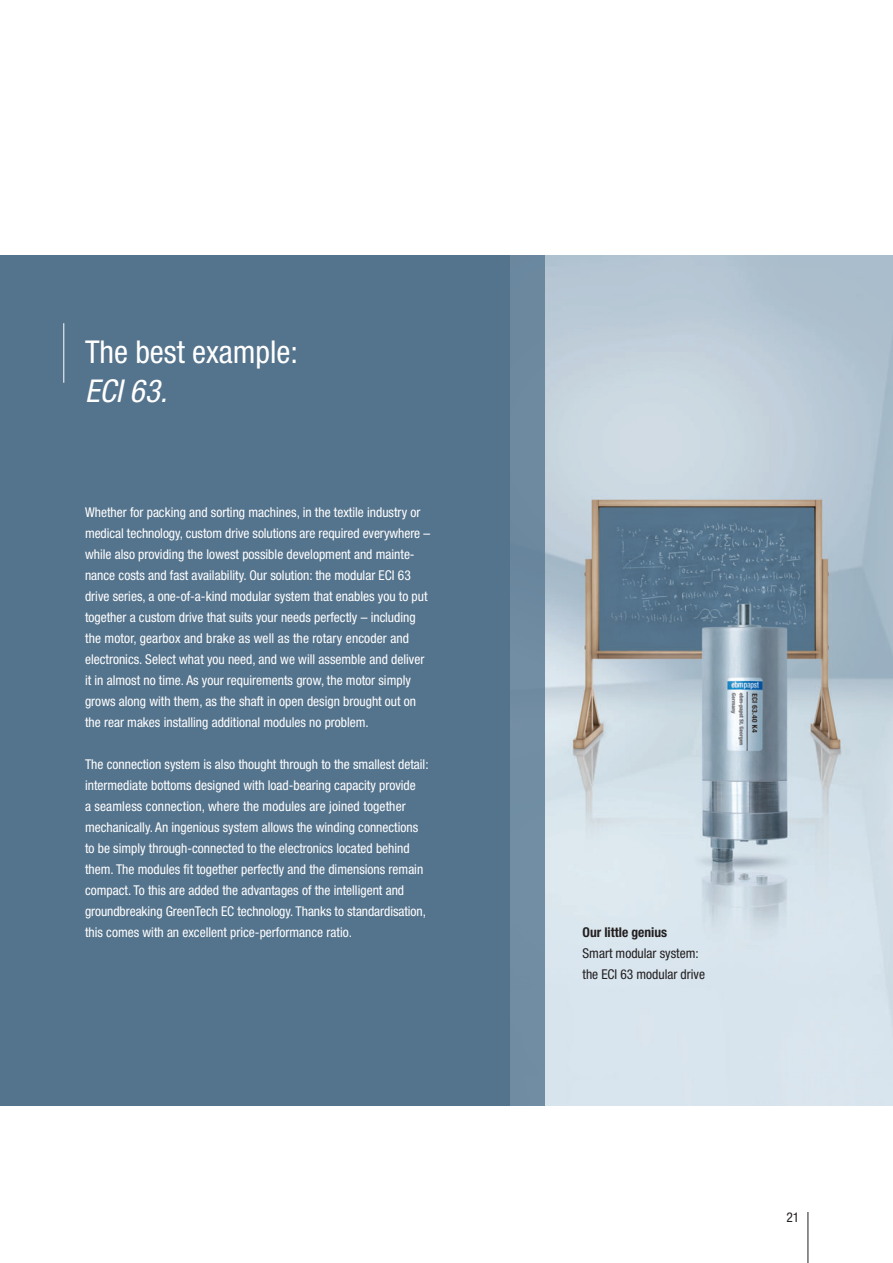
<style>
.page{position:relative;width:893px;height:1263px;background:#fff}
.page>*{position:absolute;margin:0;border:0;box-sizing:border-box;transform-origin:0 0}
.t1{font:condensed 31.5px "Helvetica Neue LT Pro";color:#fff}
.t2{font:italic condensed 31.5px "Helvetica Neue LT Pro";color:#fff}
.t3{font:condensed 13.5px/21px "Helvetica Neue LT Pro";color:#fff}
.t4{font:condensed 13.5px/21px "Helvetica Neue LT Pro";color:#231f20}
.t5{font:700 condensed 13.5px "Helvetica Neue LT Pro";color:#231f20}
</style>
<div class="page">
<hr style="left:807px;top:1212px;width:1px;height:50px;background:#231f20">
<div style="left:0;top:255px;width:544px;height:851px;background:#54738c"></div>
<img style="left:544px;top:255px;width:349px;height:851px">
<div style="left:510px;top:255px;width:34px;height:851px;background:#708ca3"></div>
<hr style="left:63px;top:323px;width:1px;height:60px;background:#fff">
<h1 class="t1" style="left:85px;top:340px;width:215px">The best example:</h1>
<h1 class="t2" style="left:85px;top:379px;width:84px">ECI 63.</h1>
<p class="t3" style="left:85px;top:503px;width:347px">Whether for packing and sorting machines, in the textile industry or medical technology, custom drive solutions are required everywhere – while also providing the lowest possible development and mainte&shy;nance costs and fast availability. Our solution: the modular ECI 63 drive series, a one-of-a-kind modular system that enables you to put together a custom drive that suits your needs perfectly – including the motor, gearbox and brake as well as the rotary encoder and electronics. Select what you need, and we will assemble and deliver it in almost no time. As your requirements grow, the motor simply grows along with them, as the shaft in open design brought out on the rear makes installing additional modules no problem.</p>
<p class="t3" style="left:85px;top:755px;width:345px">The connection system is also thought through to the smallest detail: intermediate bottoms designed with load-bearing capacity provide<br>a seamless connection, where the modules are joined together mechanically. An ingenious system allows the winding connections to be simply through-connected to the electronics located behind them. The modules fit together perfectly and the dimensions remain compact. To this are added the advantages of the intelligent and groundbreaking GreenTech EC technology. Thanks to standardisation, this comes with an excellent price-performance ratio.</p>
<p class="t5" style="left:583px;top:927px;width:86px">Our little genius</p>
<p class="t4" style="left:583px;top:944px;width:124px">Smart modular system: the ECI 63 modular drive</p>
<p class="t4" style="left:786px;top:1207px;width:14px">21</p>
</div>
